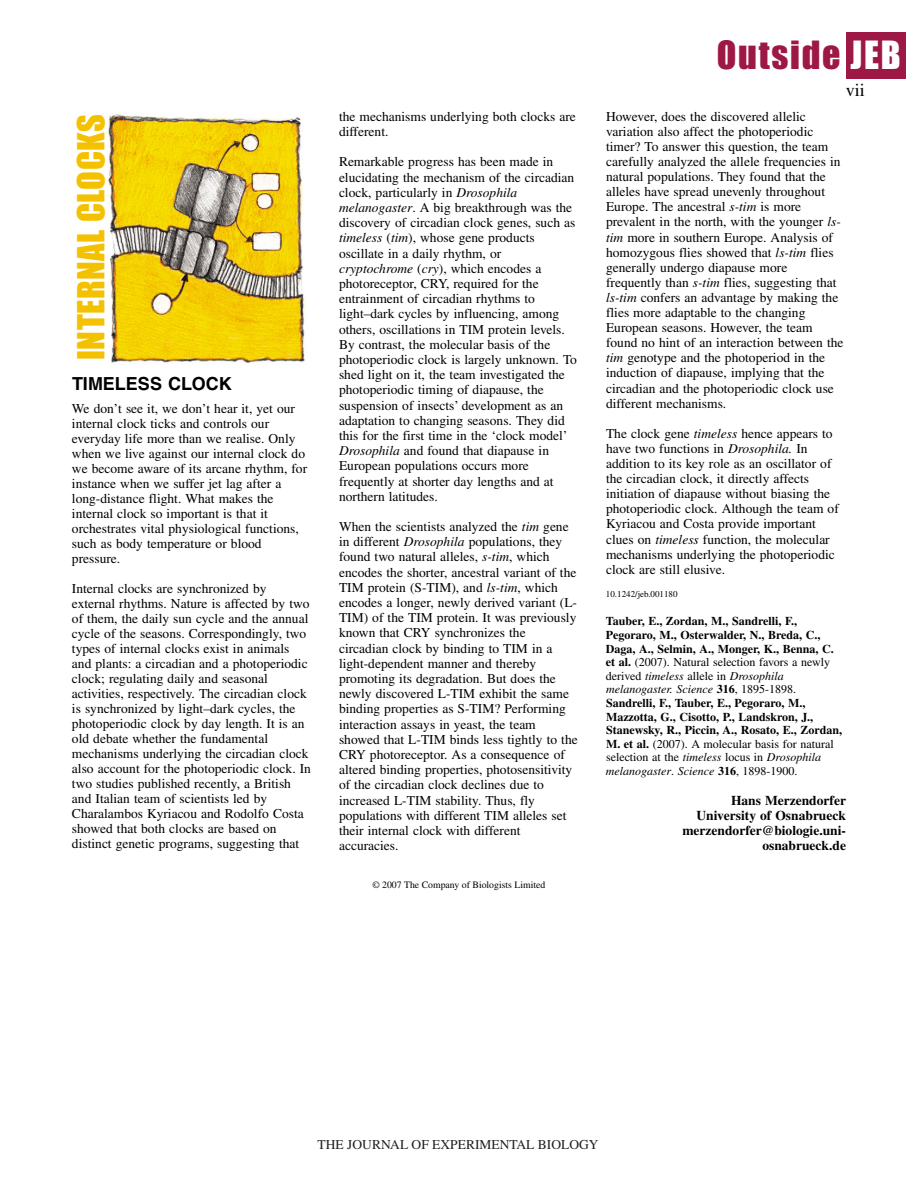
<style>
.page{position:relative;width:918px;height:1188px;background:#fff}
.page>*{position:absolute;margin:0;border:0;box-sizing:border-box;transform-origin:0 0}
.t1{font:36px "Impact";letter-spacing:.05em;color:#9d1845}
.t2{font:34.5px "Impact";letter-spacing:.015em;color:#f4c100}
.t3{font:700 18px "Helvetica";color:#000}
.t4{font:18px "Times";color:#000}
.t5{font:13.5px/15.1px "Times";color:#000}
.t6{font:700 13.5px/15.1px "Times";color:#000;text-align:right}
.t7{font:13.5px "Times";color:#231f20}
.t8{font:700 12px/13.6px "Times";color:#000}
.t9{font:9.75px "Times";color:#000}
.t10{font:9px "Times";color:#000}
.s1{font-style:italic}
.s2{color:#fff}
.s3{font-weight:400}
.s4{font-weight:400;font-style:italic}
</style>
<div class="page">
<div style="left:846px;top:32px;width:60px;height:46px;background:#9d1845"></div>
<img style="left:107px;top:114px;width:199px;height:249px">
<h2 class="t2" style="left:80px;top:360px;width:247px;rotate:-90deg">INTERNAL CLOCKS</h2>
<h3 class="t3" style="left:72px;top:377px;width:161px">TIMELESS CLOCK</h3>
<p class="t5" style="left:72px;top:402px;width:237px">We don’t see it, we don’t hear it, yet our internal clock ticks and controls our everyday life more than we realise. Only when we live against our internal clock do we become aware of its arcane rhythm, for instance when we suffer jet lag after a long-distance flight. What makes the internal clock so important is that it orchestrates vital physiological functions, such as body temperature or blood pressure.</p>
<p class="t5" style="left:72px;top:582px;width:241px">Internal clocks are synchronized by external rhythms. Nature is affected by two of them, the daily sun cycle and the annual cycle of the seasons. Correspondingly, two types of internal clocks exist in animals and plants: a circadian and a photoperiodic clock; regulating daily and seasonal activities, respectively. The circadian clock is synchronized by light–dark cycles, the photoperiodic clock by day length. It is an old debate whether the fundamental mechanisms underlying the circadian clock also account for the photoperiodic clock. In two studies published recently, a British and Italian team of scientists led by Charalambos Kyriacou and Rodolfo Costa showed that both clocks are based on distinct genetic programs, suggesting that</p>
<p class="t5" style="left:339px;top:110px;width:238px">the mechanisms underlying both clocks are different.</p>
<p class="t5" style="left:339px;top:156px;width:239px">Remarkable progress has been made in elucidating the mechanism of the circadian clock, particularly in <span class="s1">Drosophila melanogaster</span>. A big breakthrough was the discovery of circadian clock genes, such as <span class="s1">timeless</span> (<span class="s1">tim</span>), whose gene products oscillate in a daily rhythm, or <span class="s1">cryptochrome</span> (<span class="s1">cry</span>), which encodes a photoreceptor, CRY, required for the entrainment of circadian rhythms to light–dark cycles by influencing, among others, oscillations in TIM protein levels.<br>By contrast, the molecular basis of the photoperiodic clock is largely unknown. To shed light on it, the team investigated the photoperiodic timing of diapause, the suspension of insects’ development as an adaptation to changing seasons. They did this for the first time in the ‘clock model’ <span class="s1">Drosophila</span> and found that diapause in European populations occurs more frequently at shorter day lengths and at northern latitudes.</p>
<p class="t5" style="left:339px;top:520px;width:240px">When the scientists analyzed the <span class="s1">tim</span> gene in different <span class="s1">Drosophila</span> populations, they found two natural alleles, <span class="s1">s-tim</span>, which encodes the shorter, ancestral variant of the TIM protein (S-TIM), and <span class="s1">ls-tim</span>, which encodes a longer, newly derived variant (L-TIM) of the TIM protein. It was previously known that CRY synchronizes the circadian clock by binding to TIM in a light-dependent manner and thereby promoting its degradation. But does the newly discovered L-TIM exhibit the same binding properties as S-TIM? Performing interaction assays in yeast, the team showed that L-TIM binds less tightly to the CRY photoreceptor. As a consequence of altered binding properties, photosensitivity of the circadian clock declines due to increased L-TIM stability. Thus, fly populations with different TIM alleles set their internal clock with different accuracies.</p>
<p class="t9" style="left:372px;top:881px;width:174px">© 2007 The Company of Biologists Limited</p>
<h1 class="t1" style="left:717px;top:44px;width:185px">Outside <span class="s2">JEB</span></h1>
<h3 class="t4" style="left:846px;top:84px;width:21px">vii</h3>
<p class="t5" style="left:606px;top:110px;width:239px">However, does the discovered allelic variation also affect the photoperiodic timer? To answer this question, the team carefully analyzed the allele frequencies in natural populations. They found that the alleles have spread unevenly throughout Europe. The ancestral <span class="s1">s-tim</span> is more prevalent in the north, with the younger <span class="s1">ls&shy;tim</span> more in southern Europe. Analysis of homozygous flies showed that <span class="s1">ls-tim</span> flies generally undergo diapause more frequently than <span class="s1">s-tim</span> flies, suggesting that <span class="s1">ls-tim</span> confers an advantage by making the flies more adaptable to the changing European seasons. However, the team found no hint of an interaction between the <span class="s1">tim</span> genotype and the photoperiod in the induction of diapause, implying that the circadian and the photoperiodic clock use different mechanisms.</p>
<p class="t5" style="left:606px;top:427px;width:234px">The clock gene <span class="s1">timeless</span> hence appears to have two functions in <span class="s1">Drosophila.</span> In addition to its key role as an oscillator of the circadian clock, it directly affects initiation of diapause without biasing the photoperiodic clock. Although the team of Kyriacou and Costa provide important clues on <span class="s1">timeless</span> function, the molecular mechanisms underlying the photoperiodic clock are still elusive.</p>
<p class="t10" style="left:606px;top:590px;width:73px">10.1242/jeb.001180</p>
<p class="t8" style="left:606px;top:616px;width:238px">Tauber, E., Zordan, M., Sandrelli, F., Pegoraro, M., Osterwalder, N., Breda, C., Daga, A., Selmin, A., Monger, K., Benna, C. et al. <span class="s3">(2007). Natural selection favors a newly derived</span> <span class="s4">timeless</span> <span class="s3">allele in</span> <span class="s4">Drosophila melanogaster. Science</span> 316<span class="s3">, 1895-1898.<br></span>Sandrelli, F., Tauber, E., Pegoraro, M., Mazzotta, G., Cisotto, P., Landskron, J., Stanewsky, R., Piccin, A., Rosato, E., Zordan, M. et al. <span class="s3">(2007). A molecular basis for natural selection at the</span> <span class="s4">timeless</span> <span class="s3">locus in</span> <span class="s4">Drosophila melanogaster</span><span class="s3">.</span> <span class="s4">Science</span> 316<span class="s3">, 1898-1900.</span></p>
<p class="t6" style="left:682px;top:794px;width:165px">Hans Merzendorfer<br>University of Osnabrueck merzendorfer@biologie.uni&shy;osnabrueck.de</p>
<p class="t7" style="left:318px;top:1137px;width:282px">THE JOURNAL OF EXPERIMENTAL BIOLOGY</p>
</div>
